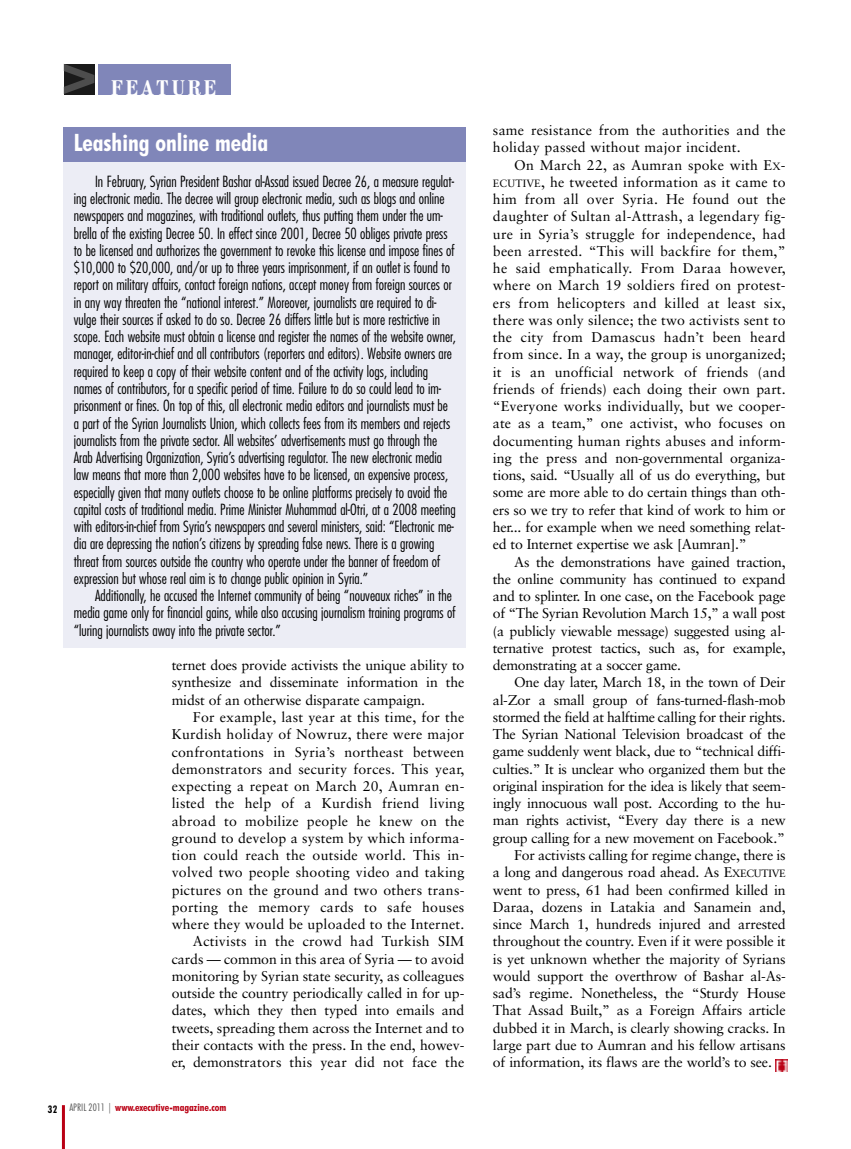
<style>
.page{position:relative;width:851px;height:1149px;background:#fff}
.page>*{position:absolute;margin:0;border:0;box-sizing:border-box;transform-origin:0 0}
.t1{font:700 condensed 24px "Futura BT";color:#fff}
.t2{font:700 condensed 21px "Century 725 BT";letter-spacing:.14em;color:#fff}
.t3{font:300 condensed 15px/17.2px "Futura";color:#000}
.t4{font:14.1px/17.2px "Sabon";letter-spacing:-.01em;color:#000;text-align:justify}
.t5{font:14.1px/17.2px "Sabon";letter-spacing:.015em;color:#000;text-align:right}
.t6{font:700 condensed 10.5px "Futura BT";color:#ba0014}
.s1{color:#000}
.s2{font-weight:300;color:#4d4d4d}
.s3{font-size:10.65px}
</style>
<div class="page">
<hr style="left:62px;top:1104px;width:3px;height:44px;background:#ba0014">
<div style="left:98px;top:64px;width:133px;height:30px;background:#8086b9"></div>
<svg style="left:64px;top:64px;width:30px;height:30px"></svg>
<div style="left:64px;top:131px;width:402px;height:516px;background:#ecedf5"></div>
<div style="left:64px;top:128px;width:402px;height:34px;background:#8086b9"></div>
<svg style="left:775px;top:1059px;width:12px;height:11px"></svg>
<h2 class="t2" style="left:111px;top:75px;width:107px">FEATURE</h2>
<h1 class="t1" style="left:74px;top:133px;width:196px">Leashing online media</h1>
<p class="t3" style="left:74px;top:174px;width:383px;text-indent:21px">In February, Syrian President Bashar al-Assad issued Decree 26, a measure regulat&shy;ing electronic media. The decree will group electronic media, such as blogs and online newspapers and magazines, with traditional outlets, thus putting them under the um&shy;brella of the existing Decree 50. In effect since 2001, Decree 50 obliges private press to be licensed and authorizes the government to revoke this license and impose fines of $10,000 to $20,000, and/or up to three years imprisonment, if an outlet is found to report on military affairs, contact foreign nations, accept money from foreign sources or in any way threaten the “national interest.” Moreover, journalists are required to di&shy;vulge their sources if asked to do so. Decree 26 differs little but is more restrictive in scope. Each website must obtain a license and register the names of the website owner, manager, editor-in-chief and all contributors (reporters and editors). Website owners are required to keep a copy of their website content and of the activity logs, including names of contributors, for a specific period of time. Failure to do so could lead to im&shy;prisonment or fines. On top of this, all electronic media editors and journalists must be a part of the Syrian Journalists Union, which collects fees from its members and rejects journalists from the private sector. All websites’ advertisements must go through the Arab Advertising Organization, Syria’s advertising regulator. The new electronic media law means that more than 2,000 websites have to be licensed, an expensive process, especially given that many outlets choose to be online platforms precisely to avoid the capital costs of traditional media. Prime Minister Muhammad al-Otri, at a 2008 meeting with editors-in-chief from Syria’s newspapers and several ministers, said: “Electronic me&shy;dia are depressing the nation’s citizens by spreading false news. There is a growing threat from sources outside the country who operate under the banner of freedom of expression but whose real aim is to change public opinion in Syria.”</p>
<p class="t3" style="left:74px;top:587px;width:383px;text-indent:21px">Additionally, he accused the Internet community of being “nouveaux riches” in the media game only for financial gains, while also accusing journalism training programs of “luring journalists away into the private sector.”</p>
<p class="t4" style="left:172px;top:657px;width:294px">ternet does provide activists the unique ability to synthesize and disseminate information in the midst of an otherwise disparate campaign.</p>
<p class="t5" style="left:172px;top:709px;width:294px">For example, last year at this time, for the Kurdish holiday of Nowruz, there were major confrontations in Syria’s northeast between demonstrators and security forces. This year, expecting a repeat on March 20, Aumran en&shy;listed the help of a Kurdish friend living abroad to mobilize people he knew on the ground to develop a system by which informa&shy;tion could reach the outside world. This in&shy;volved two people shooting video and taking pictures on the ground and two others trans&shy;porting the memory cards to safe houses where they would be uploaded to the Internet.<br>Activists in the crowd had Turkish SIM cards — common in this area of Syria — to avoid monitoring by Syrian state security, as colleagues outside the country periodically called in for up&shy;dates, which they then typed into emails and tweets, spreading them across the Internet and to their contacts with the press. In the end, howev&shy;er, demonstrators this year did not face the</p>
<p class="t6" style="left:48px;top:1103px;width:180px"><span class="s1">32</span> <span class="s2">APRIL 2011 |</span> www.executive-magazine.com</p>
<p class="t5" style="left:493px;top:123px;width:294px;text-align:left">same resistance from the authorities and the holiday passed without major incident.</p>
<p class="t4" style="left:493px;top:157px;width:294px;text-indent:21px">On March 22, as Aumran spoke with E<span class="s3">X</span>-<span class="s3">ECUTIVE</span>, he tweeted information as it came to him from all over Syria. He found out the daughter of Sultan al-Attrash, a legendary fig&shy;ure in Syria’s struggle for independence, had been arrested. “This will backfire for them,” he said emphatically. From Daraa however, where on March 19 soldiers fired on protest&shy;ers from helicopters and killed at least six, there was only silence; the two activists sent to the city from Damascus hadn’t been heard from since. In a way, the group is unorganized; it is an unofficial network of friends (and friends of friends) each doing their own part. “Everyone works individually, but we cooper&shy;ate as a team,” one activist, who focuses on documenting human rights abuses and inform&shy;ing the press and non-governmental organiza&shy;tions, said. “Usually all of us do everything, but some are more able to do certain things than oth&shy;ers so we try to refer that kind of work to him or her... for example when we need something relat&shy;ed to Internet expertise we ask [Aumran].”</p>
<p class="t4" style="left:493px;top:554px;width:294px;text-indent:21px">As the demonstrations have gained traction, the online community has continued to expand and to splinter. In one case, on the Facebook page of “The Syrian Revolution March 15,” a wall post (a publicly viewable message) suggested using al&shy;ternative protest tactics, such as, for example, demonstrating at a soccer game.</p>
<p class="t4" style="left:514px;top:674px;width:273px">One day later, March 18, in the town of Deir</p>
<p class="t4" style="left:493px;top:692px;width:294px">al-Zor a small group of fans-turned-flash-mob</p>
<p class="t4" style="left:493px;top:709px;width:294px">stormed the field at halftime calling for their rights.</p>
<p class="t4" style="left:493px;top:726px;width:294px">The Syrian National Television broadcast of the</p>
<p class="t4" style="left:493px;top:743px;width:294px">game suddenly went black, due to “technical diffi-</p>
<p class="t4" style="left:493px;top:761px;width:294px">culties.” It is unclear who organized them but the</p>
<p class="t4" style="left:493px;top:778px;width:294px">original inspiration for the idea is likely that seem-</p>
<p class="t4" style="left:493px;top:795px;width:294px">ingly innocuous wall post. According to the hu-</p>
<p class="t4" style="left:493px;top:812px;width:294px">man rights activist, “Every day there is a new</p>
<p class="t4" style="left:493px;top:830px;width:293px">group calling for a new movement on Facebook.”</p>
<p class="t4" style="left:514px;top:847px;width:273px">For activists calling for regime change, there is</p>
<p class="t4" style="left:493px;top:864px;width:294px">a long and dangerous road ahead. As E<span class="s3">XECUTIVE</span></p>
<p class="t4" style="left:493px;top:882px;width:294px">went to press, 61 had been confirmed killed in</p>
<p class="t4" style="left:493px;top:899px;width:294px">Daraa, dozens in Latakia and Sanamein and,</p>
<p class="t4" style="left:493px;top:916px;width:294px">since March 1, hundreds injured and arrested</p>
<p class="t4" style="left:493px;top:933px;width:294px">throughout the country. Even if it were possible it</p>
<p class="t4" style="left:493px;top:950px;width:294px">is yet unknown whether the majority of Syrians</p>
<p class="t4" style="left:493px;top:968px;width:294px">would support the overthrow of Bashar al-As-</p>
<p class="t4" style="left:493px;top:985px;width:294px">sad’s regime. Nonetheless, the “Sturdy House</p>
<p class="t4" style="left:493px;top:1002px;width:294px">That Assad Built,” as a Foreign Affairs article</p>
<p class="t4" style="left:493px;top:1019px;width:294px">dubbed it in March, is clearly showing cracks. In</p>
<p class="t4" style="left:493px;top:1037px;width:294px">large part due to Aumran and his fellow artisans</p>
<p class="t4" style="left:493px;top:1054px;width:280px">of information, its flaws are the world’s to see.</p>
</div>
